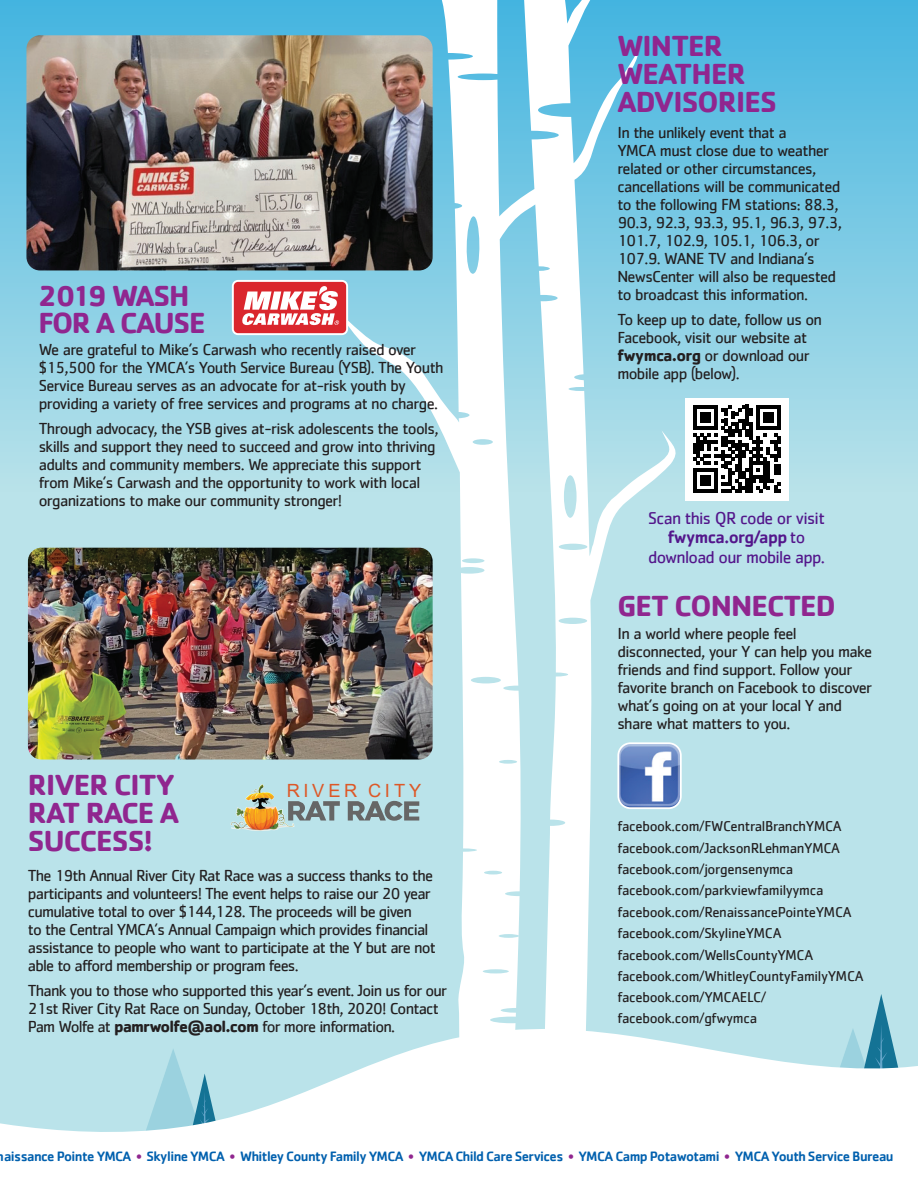
<style>
.page{position:relative;width:918px;height:1188px;background:#fff}
.page>*{position:absolute;margin:0;border:0;box-sizing:border-box;transform-origin:0 0}
.Winter_Body_Copy{font:700 30px/27.9px "Cachet";letter-spacing:-.03em;color:#90268f}
.t1{font:18.3px "Arial";letter-spacing:.21em;color:#dd5827}
.t2{font:17.7px/19.5px "Cachet";letter-spacing:-.04em;color:#53168b;text-align:center}
.Winter_Body_Copy-2{font:16.5px/18px "Cachet";letter-spacing:-.04em;color:#231f20}
.t3{font:14.7px "Cachet";letter-spacing:-.02em;color:#231f20}
.t4{font:500 14.1px "Cachet";letter-spacing:-.04em;color:#0160ae}
.s1{font-weight:700}
.s2{font-weight:500}
.s3{color:#90268f}
</style>
<div class="page">
<div style="left:0;top:0;width:918px;height:1156px;background:#bae3ea"></div>
<div style="left:0;top:0;width:918px;height:492px;background:linear-gradient(to bottom,#43b4e0,#b9e2e9)"></div>
<svg style="left:0;top:995px;width:918px;height:161px;fill:#fff"></svg>
<svg style="left:322px;top:0;width:359px;height:1087px"></svg>
<div style="left:685px;top:398px;width:103px;height:102px;background:#fff"></div>
<svg style="left:693px;top:405px;width:88px;height:88px"></svg>
<img style="left:618px;top:743px;width:63px;height:65px">
<div style="left:617px;top:742px;width:65px;height:67px;border:2px solid #fff;border-radius:12px"></div>
<img style="left:26px;top:35px;width:407px;height:235px">
<img style="left:230px;top:784px;width:65px;height:47px">
<svg style="left:288px;top:801px;width:131px;height:20px"></svg>
<img style="left:28px;top:548px;width:405px;height:212px">
<svg style="left:232px;top:280px;width:116px;height:55px"></svg>
<div style="left:234px;top:282px;width:112px;height:51px;background:#da262d;border-radius:4px"></div>
<svg style="left:242px;top:286px;width:97px;height:39px"></svg>
<p class="Winter_Body_Copy" style="left:38px;top:281px;width:169px;line-height:27px">2019 WASH<br>FOR A CAUSE</p>
<p class="Winter_Body_Copy-2" style="left:39px;top:340px;width:406px">We are grateful to Mike’s Carwash who recently raised over $15,500 for the YMCA’s Youth Service Bureau (YSB). The Youth Service Bureau serves as an advocate for at-risk youth by providing a variety of free services and programs at no charge.</p>
<p class="Winter_Body_Copy-2" style="left:39px;top:419px;width:401px">Through advocacy, the YSB gives at-risk adolescents the tools, skills and support they need to succeed and grow into thriving adults and community members. We appreciate this support from Mike’s Carwash and the opportunity to work with local organizations to make our community stronger!</p>
<p class="Winter_Body_Copy" style="left:28px;top:770px;width:153px">RIVER CITY<br>RAT RACE A<br>SUCCESS!</p>
<p class="t1" style="left:287px;top:778px;width:136px">R IVER CITY</p>
<p class="Winter_Body_Copy-2" style="left:28px;top:866px;width:410px">The 19th Annual River City Rat Race was a success thanks to the participants and volunteers! The event helps to raise our 20 year cumulative total to over $144,128. The proceeds will be given<br>to the Central YMCA’s Annual Campaign which provides financial assistance to people who want to participate at the Y but are not able to afford membership or program fees.</p>
<p class="Winter_Body_Copy-2" style="left:28px;top:981px;width:421px">Thank you to those who supported this year’s event. Join us for our<br>21st River City Rat Race on Sunday, October 18th, 2020! Contact<br>Pam Wolfe at <span class="s1">pamrwolfe@aol.com</span> for more information.</p>
<p class="Winter_Body_Copy" style="left:617px;top:31px;width:161px">WINTER<br>WEATHER<br>ADVISORIES</p>
<p class="Winter_Body_Copy-2" style="left:617px;top:123px;width:226px">In the unlikely event that a<br>YMCA must close due to weather related or other circumstances, cancellations will be communicated to the following FM stations: 88.3,<br>90.3, 92.3, 93.3, 95.1, 96.3, 97.3,<br>101.7, 102.9, 105.1, 106.3, or<br>107.9. WANE TV and Indiana’s<br>NewsCenter will also be requested to broadcast this information.</p>
<p class="Winter_Body_Copy-2" style="left:617px;top:310px;width:206px">To keep up to date, follow us on<br>Facebook, visit our website at <span class="s1">fwymca.org</span> or download our mobile app (below).</p>
<p class="t2" style="left:648px;top:508px;width:178px">Scan this QR code or visit <span class="s2">fwymca.org/app</span> to download our mobile app.</p>
<p class="Winter_Body_Copy" style="left:617px;top:591px;width:220px">GET CONNECTED</p>
<p class="Winter_Body_Copy-2" style="left:617px;top:625px;width:256px">In a world where people feel disconnected, your Y can help you make friends and find support. Follow your favorite branch on Facebook to discover what’s going on at your local Y and share what matters to you.</p>
<p class="t3" style="left:617px;top:818px;width:226px">facebook.com/FWCentralBranchYMCA</p>
<p class="t3" style="left:617px;top:839px;width:224px">facebook.com/JacksonRLehmanYMCA</p>
<p class="t3" style="left:617px;top:861px;width:177px">facebook.com/jorgensenymca</p>
<p class="t3" style="left:617px;top:882px;width:208px">facebook.com/parkviewfamilyymca</p>
<p class="t3" style="left:617px;top:903px;width:236px">facebook.com/RenaissancePointeYMCA</p>
<p class="t3" style="left:617px;top:925px;width:166px">facebook.com/SkylineYMCA</p>
<p class="t3" style="left:617px;top:968px;width:248px">facebook.com/WhitleyCountyFamilyYMCA</p>
<p class="t3" style="left:617px;top:989px;width:151px">facebook.com/YMCAELC/</p>
<p class="t3" style="left:617px;top:946px;width:197px">facebook.com/WellsCountyYMCA</p>
<p class="t3" style="left:617px;top:1010px;width:141px">facebook.com/gfwymca</p>
<p class="t4" style="left:-3px;top:1147px;width:898px">naissance Pointe YMCA <span class="s3">•</span> Skyline YMCA <span class="s3">•</span> Whitley County Family YMCA <span class="s3">•</span> YMCA Child Care Services <span class="s3">•</span> YMCA Camp Potawotami <span class="s3">•</span> YMCA Youth Service Bureau</p>
</div>
